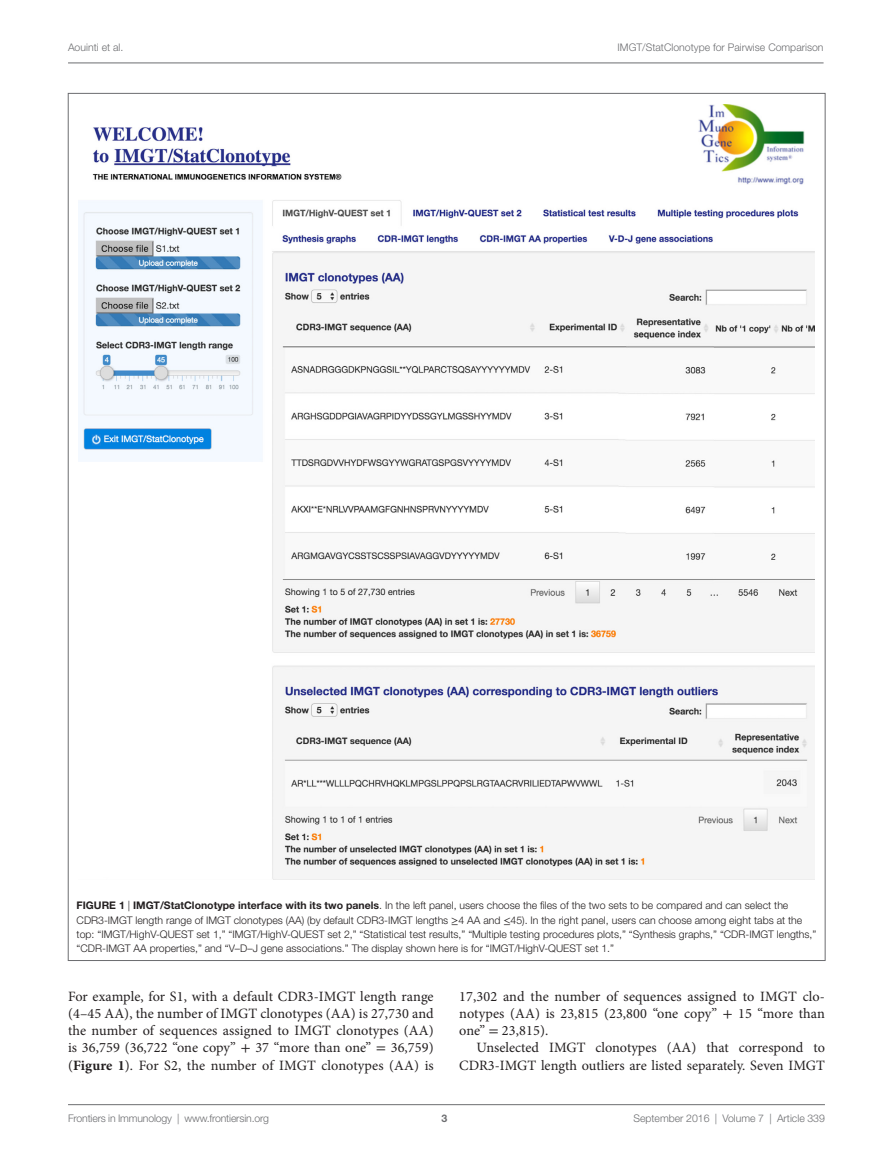
<style>
.page{position:relative;width:893px;height:1170px;background:#fff}
.page>*{position:absolute;margin:0;border:0;box-sizing:border-box;transform-origin:0 0}
.t1{font:14.25px/17.2px "Minion Pro";color:#231f20;text-align:justify}
.t2{font:300 10.5px/14.2px "Helvetica Neue LT Std";color:#231f20}
.t3{font:300 10.5px "Helvetica Neue LT Std";color:#6c6d70}
.t4{font:700 10.5px "Helvetica Neue LT Std";color:#6c6d70}
.s1{font-weight:700}
.s2{font-family:"STIX General";font-weight:400}
.s3{font-family:"STIX General"}
</style>
<div class="page">
<img style="left:79px;top:105px;width:735px;height:774px">
<hr style="left:68px;top:1104px;width:757px;height:1px;background:#6c6d70">
<hr style="left:68px;top:63px;width:756px;height:1px;background:#6c6d70">
<p class="t3" style="left:68px;top:41px;width:57px">Aouinti et al.</p>
<p class="t3" style="left:618px;top:41px;width:207px">IMGT/StatClonotype for Pairwise Comparison</p>
<p class="t2" style="left:77px;top:898px;width:741px"><span class="s1">FIGURE 1</span> | <span class="s1">IMGT/StatClonotype interface with its two panels</span>. In the left panel, users choose the files of the two sets to be compared and can select the CDR3-IMGT length range of IMGT clonotypes (AA) (by default CDR3-IMGT lengths <span class="s2">≥</span>4 AA and <span class="s2">≤</span>45). In the right panel, users can choose among eight tabs at the top: “IMGT/HighV-QUEST set 1,” “IMGT/HighV-QUEST set 2,” “Statistical test results,” “Multiple testing procedures plots,” “Synthesis graphs,” “CDR-IMGT lengths,” “CDR-IMGT AA properties,” and “V–D–J gene associations.” The display shown here is for “IMGT/HighV-QUEST set 1.”</p>
<p class="t1" style="left:68px;top:987px;width:367px">For example, for S1, with a default CDR3-IMGT length range (4–45 AA), the number of IMGT clonotypes (AA) is 27,730 and the number of sequences assigned to IMGT clonotypes (AA) is 36,759 (36,722 “one copy” <span class="s3">+</span> 37 “more than one” <span class="s3">=</span> 36,759) (<span class="s1">Figure 1</span>). For S2, the number of IMGT clonotypes (AA) is</p>
<h1 class="t1" style="left:459px;top:987px;width:367px">17,302 and the number of sequences assigned to IMGT clo&shy;notypes (AA) is 23,815 (23,800 “one copy” <span class="s3">+</span> 15 “more than one” <span class="s3">=</span> 23,815).</h1>
<h1 class="t1" style="left:459px;top:1039px;width:367px;text-align:right">Unselected IMGT clonotypes (AA) that correspond to<br>CDR3-IMGT length outliers are listed separately. Seven IMGT</h1>
<p class="t3" style="left:68px;top:1111px;width:203px">Frontiers in Immunology | www.frontiersin.org</p>
<p class="t3" style="left:633px;top:1111px;width:193px">September 2016 | Volume 7 | Article 339</p>
<p class="t4" style="left:441px;top:1111px;width:7px">3</p>
</div>
